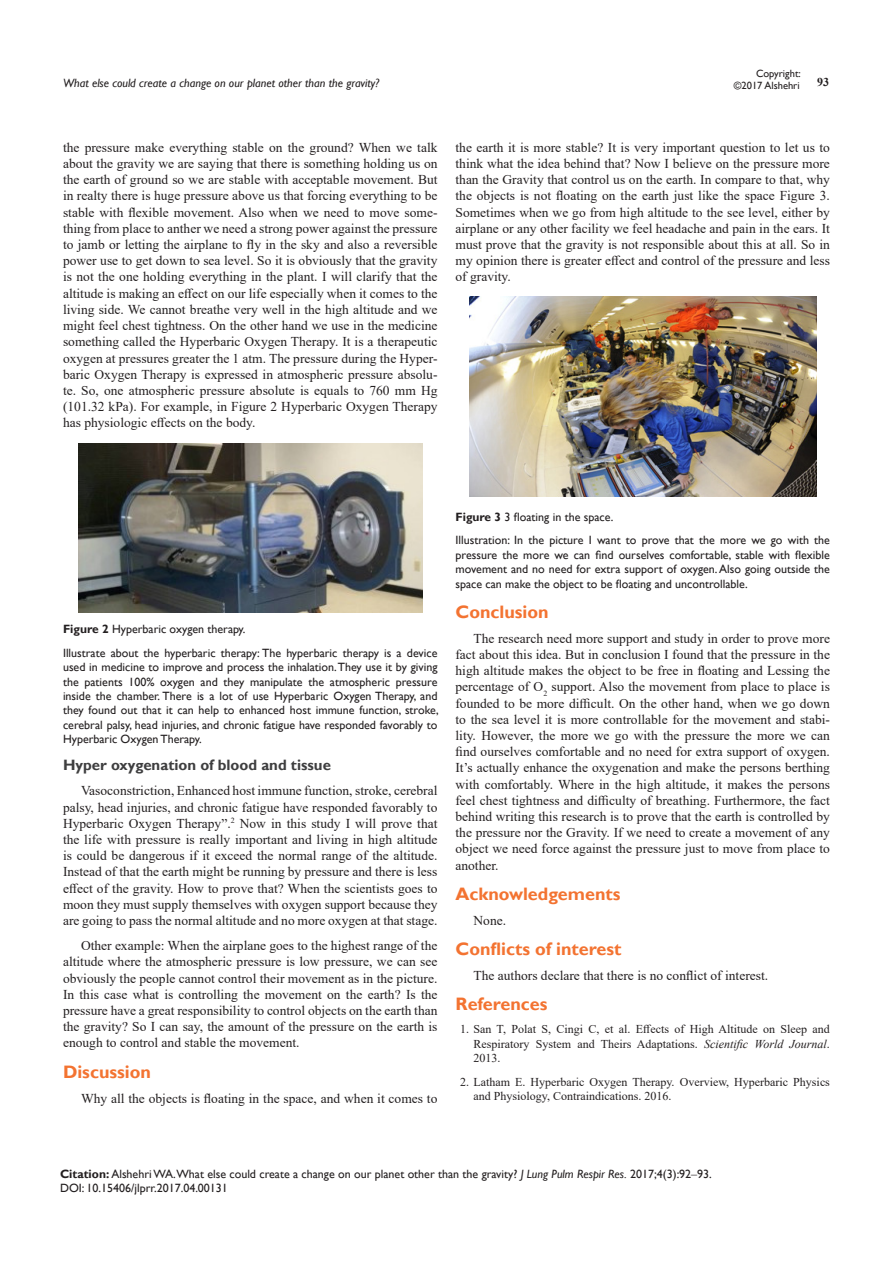
<style>
.page{position:relative;width:893px;height:1263px;background:#fff}
.page>*{position:absolute;margin:0;border:0;box-sizing:border-box;transform-origin:0 0}
.List_Paragraph{font:700 18px "Gill Sans";color:#f37331}
.List_Paragraph-2{font:700 15px "Gill Sans";color:#3e3e3f}
.List_Paragraph-3{font:13.5px/16.2px "Times New Roman";color:#231f20;text-align:justify}
.Citation{font:12px/14.4px "Gill Sans";color:#231f20;text-align:justify}
.t1{font:12px/14.4px "Times New Roman";color:#231f20;text-align:justify}
.t2{font:italic 12px "Gill Sans";color:#231f20}
.t3{font:700 12px "Times New Roman";color:#231f20}
.t4{font:10.5px/12.6px "Gill Sans";color:#231f20;text-align:right}
.s1{font-weight:700}
.s2{font-style:italic}
.s3{font-family:"Times New Roman"}
</style>
<div class="page">
<img style="left:79px;top:443px;width:343px;height:169px">
<img style="left:469px;top:296px;width:348px;height:201px">
<p class="t4" style="left:734px;top:67px;width:69px">Copyright: ©2017 Alshehri</p>
<p class="t2" style="left:63px;top:76px;width:318px">What else could create a change on our planet other than the gravity?</p>
<p class="t3" style="left:817px;top:73px;width:13px">93</p>
<p class="List_Paragraph-3" style="left:63px;top:139px;width:376px">the pressure make everything stable on the ground? When we talk about the gravity we are saying that there is something holding us on the earth of ground so we are stable with acceptable movement. But in realty there is huge pressure above us that forcing everything to be stable with flexible movement. Also when we need to move some&shy;thing from place to anther we need a strong power against the pressure to jamb or letting the airplane to fly in the sky and also a reversible power use to get down to sea level. So it is obviously that the gravity is not the one holding everything in the plant. I will clarify that the altitude is making an effect on our life especially when it comes to the living side. We cannot breathe very well in the high altitude and we might feel chest tightness. On the other hand we use in the medicine something called the Hyperbaric Oxygen Therapy. It is a therapeutic oxygen at pressures greater the 1 atm. The pressure during the Hyper&shy;baric Oxygen Therapy is expressed in atmospheric pressure absolu&shy;te. So, one atmospheric pressure absolute is equals to 760 mm Hg (101.32 kPa). For example, in Figure 2 Hyperbaric Oxygen Therapy has physiologic effects on the body.</p>
<p class="List_Paragraph-3" style="left:455px;top:139px;width:376px">the earth it is more stable? It is very important question to let us to think what the idea behind that? Now I believe on the pressure more than the Gravity that control us on the earth. In compare to that, why the objects is not floating on the earth just like the space Figure 3.<br>Sometimes when we go from high altitude to the see level, either by airplane or any other facility we feel headache and pain in the ears. It must prove that the gravity is not responsible about this at all. So in my opinion there is greater effect and control of the pressure and less of gravity.</p>
<p class="Citation" style="left:63px;top:622px;width:184px"><span class="s1">Figure 2</span> Hyperbaric oxygen therapy.</p>
<p class="Citation" style="left:63px;top:646px;width:377px">Illustrate about the hyperbaric therapy: The hyperbaric therapy is a device used in medicine to improve and process the inhalation. They use it by giving the patients 100% oxygen and they manipulate the atmospheric pressure inside the chamber. There is a lot of use Hyperbaric Oxygen Therapy, and they found out that it can help to enhanced host immune function, stroke, cerebral palsy, head injuries, and chronic fatigue have responded favorably to Hyperbaric Oxygen Therapy.</p>
<p class="List_Paragraph-2" style="left:63px;top:756px;width:269px">Hyper oxygenation of blood and tissue</p>
<p class="List_Paragraph-3" style="left:63px;top:782px;width:376px;text-indent:18px">Vasoconstriction, Enhanced host immune function, stroke, cerebral palsy, head injuries, and chronic fatigue have responded favorably to Hyperbaric Oxygen Therapy”.<sup>2</sup> Now in this study I will prove that the life with pressure is really important and living in high altitude is could be dangerous if it exceed the normal range of the altitude.<br>Instead of that the earth might be running by pressure and there is less effect of the gravity. How to prove that? When the scientists goes to moon they must supply themselves with oxygen support because they are going to pass the normal altitude and no more oxygen at that stage.</p>
<p class="List_Paragraph-3" style="left:63px;top:937px;width:376px;text-indent:18px">Other example: When the airplane goes to the highest range of the altitude where the atmospheric pressure is low pressure, we can see obviously the people cannot control their movement as in the picture.<br>In this case what is controlling the movement on the earth? Is the pressure have a great responsibility to control objects on the earth than the gravity? So I can say, the amount of the pressure on the earth is enough to control and stable the movement.</p>
<p class="List_Paragraph" style="left:63px;top:1060px;width:89px">Discussion</p>
<p class="List_Paragraph-3" style="left:81px;top:1090px;width:358px">Why all the objects is floating in the space, and when it comes to</p>
<p class="Citation" style="left:455px;top:510px;width:159px"><span class="s1">Figure 3</span> 3 floating in the space.</p>
<p class="Citation" style="left:455px;top:533px;width:376px">Illustration: In the picture I want to prove that the more we go with the pressure the more we can find ourselves comfortable, stable with flexible movement and no need for extra support of oxygen. Also going outside the space can make the object to be floating and uncontrollable.</p>
<p class="List_Paragraph" style="left:455px;top:601px;width:95px">Conclusion</p>
<p class="List_Paragraph-3" style="left:455px;top:630px;width:376px;text-indent:18px">The research need more support and study in order to prove more fact about this idea. But in conclusion I found that the pressure in the high altitude makes the object to be free in floating and Lessing the percentage of O<sub>2</sub> support. Also the movement from place to place is founded to be more difficult. On the other hand, when we go down to the sea level it is more controllable for the movement and stabi&shy;lity. However, the more we go with the pressure the more we can find ourselves comfortable and no need for extra support of oxygen.<br>It’s actually enhance the oxygenation and make the persons berthing with comfortably. Where in the high altitude, it makes the persons feel chest tightness and difficulty of breathing. Furthermore, the fact behind writing this research is to prove that the earth is controlled by the pressure nor the Gravity. If we need to create a movement of any object we need force against the pressure just to move from place to another.</p>
<p class="List_Paragraph" style="left:455px;top:883px;width:166px">Acknowledgements</p>
<p class="List_Paragraph-3" style="left:473px;top:912px;width:34px">None.</p>
<p class="List_Paragraph" style="left:455px;top:938px;width:168px">Conflicts of interest</p>
<p class="List_Paragraph-3" style="left:473px;top:967px;width:296px">The authors declare that there is no conflict of interest.</p>
<p class="List_Paragraph" style="left:455px;top:993px;width:94px">References</p>
<p class="t1" style="left:473px;top:1022px;width:358px;text-indent:-14px">1. San T, Polat S, Cingi C, et al. Effects of High Altitude on Sleep and Respiratory System and Theirs Adaptations. <span class="s2">Scientific World Journal</span>.<br>2013.</p>
<p class="t1" style="left:473px;top:1074px;width:358px;text-indent:-14px">2. Latham E. Hyperbaric Oxygen Therapy. Overview, Hyperbaric Physics and Physiology, Contraindications. 2016.</p>
<p class="Citation" style="left:60px;top:1167px;width:653px"><span class="s1">Citation:</span> Alshehri WA.What else could create a change on our planet other than the gravity? <span class="s2">J Lung Pulm Respir Res.</span> 2017;4(3):92<span class="s3">‒</span>93.</p>
<p class="Citation" style="left:60px;top:1181px;width:169px">DOI: 10.15406/jlprr.2017.04.00131</p>
</div>
